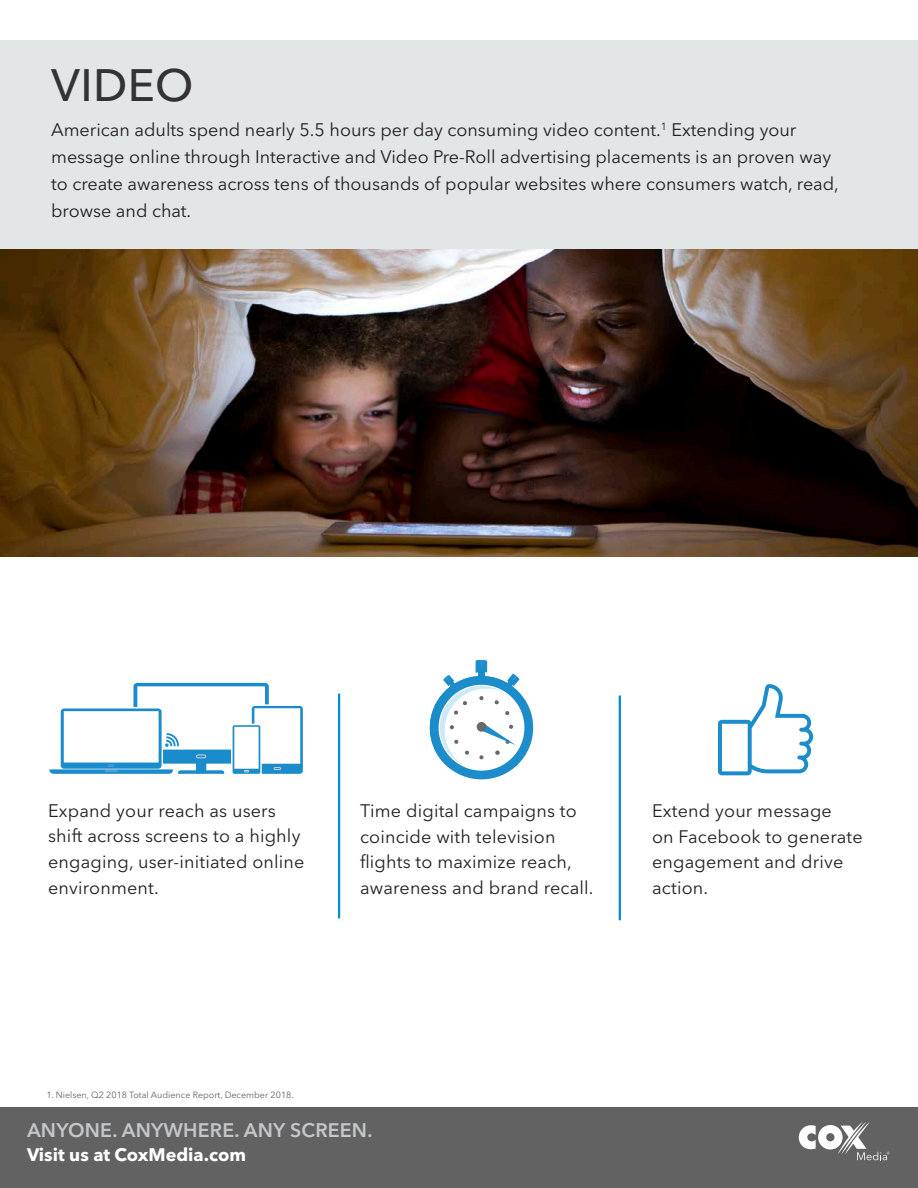
<style>
.page{position:relative;width:918px;height:1188px;background:#fff}
.page>*{position:absolute;margin:0;border:0;box-sizing:border-box;transform-origin:0 0}
.t1{font:500 45px "Avenir Next LT Pro";letter-spacing:.01em;color:#333}
.t2{font:600 19.5px "Avenir Next LT Pro";letter-spacing:.01em;color:#c5c6c9}
.t3{font:18px/25.5px "Avenir Next LT Pro";color:#231f20}
.t4{font:700 18px "Avenir Next LT Pro";color:#fff}
.t5{font:9px "Avenir Next LT Pro";color:#636366}
</style>
<div class="page">
<div style="left:0;top:1107px;width:918px;height:81px;background:#626262"></div>
<svg style="left:799px;top:1122px;width:91px;height:38px"></svg>
<div style="left:0;top:40px;width:918px;height:209px;background:#e2e6e6"></div>
<img style="left:0;top:249px;width:918px;height:307px">
<svg style="left:430px;top:676px;width:103px;height:103px"></svg>
<svg style="left:430px;top:660px;width:90px;height:109px"></svg>
<svg style="left:50px;top:683px;width:253px;height:91px"></svg>
<hr style="left:338px;top:694px;width:2px;height:224px;background:#008dce">
<hr style="left:619px;top:696px;width:2px;height:224px;background:#008dce">
<svg style="left:718px;top:684px;width:95px;height:91px"></svg>
<p class="t1" style="left:51px;top:58px;width:144px">VIDEO</p>
<p class="t3" style="left:51px;top:117px;width:789px;line-height:27px">American adults spend nearly 5.5 hours per day consuming video content.<sup>1</sup> Extending your message online through Interactive and Video Pre-Roll advertising placements is an proven way to create awareness across tens of thousands of popular websites where consumers watch, read, browse and chat.</p>
<p class="t3" style="left:48px;top:798px;width:258px">Expand your reach as users shift across screens to a highly engaging, user-initiated online environment.</p>
<p class="t3" style="left:360px;top:798px;width:235px">Time digital campaigns to coincide with television flights to maximize reach, awareness and brand recall.</p>
<p class="t3" style="left:652px;top:798px;width:181px">Extend your message</p>
<p class="t3" style="left:652px;top:823px;width:212px">on Facebook to generate</p>
<p class="t3" style="left:652px;top:849px;width:193px">engagement and drive</p>
<p class="t3" style="left:652px;top:875px;width:58px">action.</p>
<p class="t5" style="left:46px;top:1089px;width:249px">1. Nielsen, Q2 2018 Total Audience Report, December 2018.</p>
<p class="t2" style="left:27px;top:1119px;width:347px">ANYONE. ANYWHERE. ANY SCREEN.</p>
<p class="t4" style="left:27px;top:1144px;width:221px">Visit us at CoxMedia.com</p>
</div>
